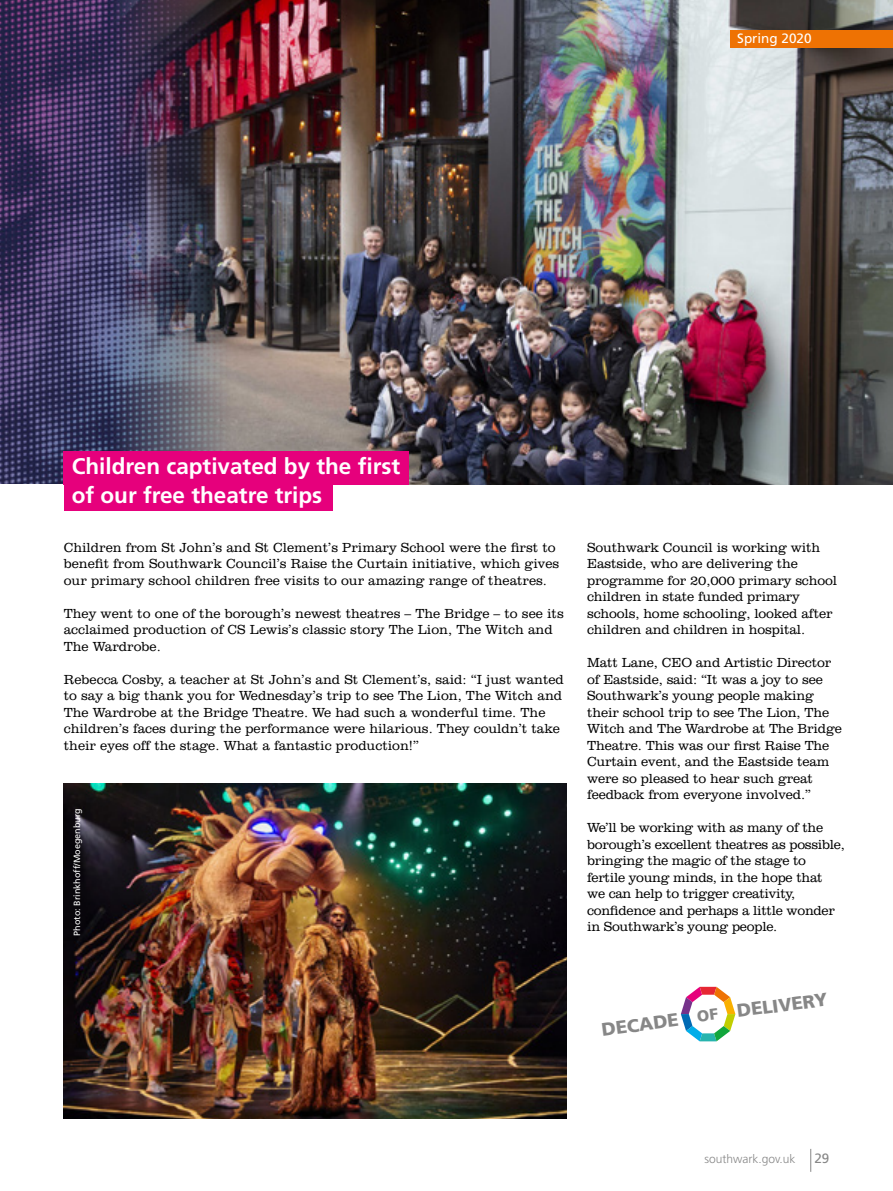
<style>
.page{position:relative;width:893px;height:1191px;background:#fff}
.page>*{position:absolute;margin:0;border:0;box-sizing:border-box;transform-origin:0 0}
.t1{font:700 22.5px/29px "Frutiger";color:#fff}
.t2{font:900 18.3px "Frutiger";color:#878787}
.t3{font:300 13.5px/16.5px "Clarendon BT";letter-spacing:-.01em;color:#000}
.t4{font:13.5px "Frutiger";color:#fff}
.t5{font:13.5px "Frutiger";color:#878787}
.t6{font:300 12px "Frutiger";color:#878787}
.t7{font:9px "Frutiger";color:#fff}
.s1{font-size:15.75px}
</style>
<div class="page">
<img style="left:0;top:0;width:83px;height:484px">
<img style="left:83px;top:0;width:810px;height:485px">
<div style="left:64px;top:451px;width:345px;height:33px;background:#e6007c"></div>
<div style="left:64px;top:478px;width:269px;height:33px;background:#e6007c"></div>
<img style="left:64px;top:784px;width:503px;height:334px">
<svg style="left:681px;top:986px;width:54px;height:55px"></svg>
<svg style="left:810px;top:1149px;width:1px;height:22px"></svg>
<div style="left:730px;top:30px;width:163px;height:17px;background:#ee7203"></div>
<p class="t4" style="left:737px;top:30px;width:76px">Spring 2020</p>
<h1 class="t1" style="left:72px;top:451px;width:330px">Children captivated by the first of our free theatre trips</h1>
<p class="t3" style="left:64px;top:539px;width:497px">Children from St John’s and St Clement’s Primary School were the first to benefit from Southwark Council’s Raise the Curtain initiative, which gives our primary school children free visits to our amazing range of theatres.</p>
<p class="t3" style="left:64px;top:605px;width:501px">They went to one of the borough’s newest theatres – The Bridge – to see its acclaimed production of CS Lewis’s classic story The Lion, The Witch and<br>The Wardrobe.</p>
<p class="t3" style="left:64px;top:671px;width:502px">Rebecca Cosby, a teacher at St John’s and St Clement’s, said: “I just wanted to say a big thank you for Wednesday’s trip to see The Lion, The Witch and The Wardrobe at the Bridge Theatre. We had such a wonderful time. The children’s faces during the performance were hilarious. They couldn’t take their eyes off the stage. What a fantastic production!”</p>
<p class="t7" style="left:72px;top:935px;width:129px;rotate:-90deg">Photo: Brinkhoff/Moegenburg</p>
<p class="t3" style="left:587px;top:539px;width:251px">Southwark Council is working with Eastside, who are delivering the programme for 20,000 primary school children in state funded primary schools, home schooling, looked after children and children in hospital.</p>
<p class="t3" style="left:587px;top:654px;width:256px">Matt Lane, CEO and Artistic Director of Eastside, said: “It was a joy to see Southwark’s young people making their school trip to see The Lion, The Witch and The Wardrobe at The Bridge Theatre. This was our first Raise The Curtain event, and the Eastside team were so pleased to hear such great feedback from everyone involved.”</p>
<p class="t3" style="left:587px;top:819px;width:259px">We’ll be working with as many of the borough’s excellent theatres as possible, bringing the magic of the stage to fertile young minds, in the hope that<br>we can help to trigger creativity, confidence and perhaps a little wonder in Southwark’s young people.</p>
<h2 class="t2" style="left:600px;top:1019px;width:229px;rotate:-8deg">DECADE <span class="s1">OF</span> DELIVERY</h2>
<p class="t6" style="left:704px;top:1152px;width:93px">southwark.gov.uk</p>
<p class="t5" style="left:814px;top:1150px;width:17px">29</p>
</div>
